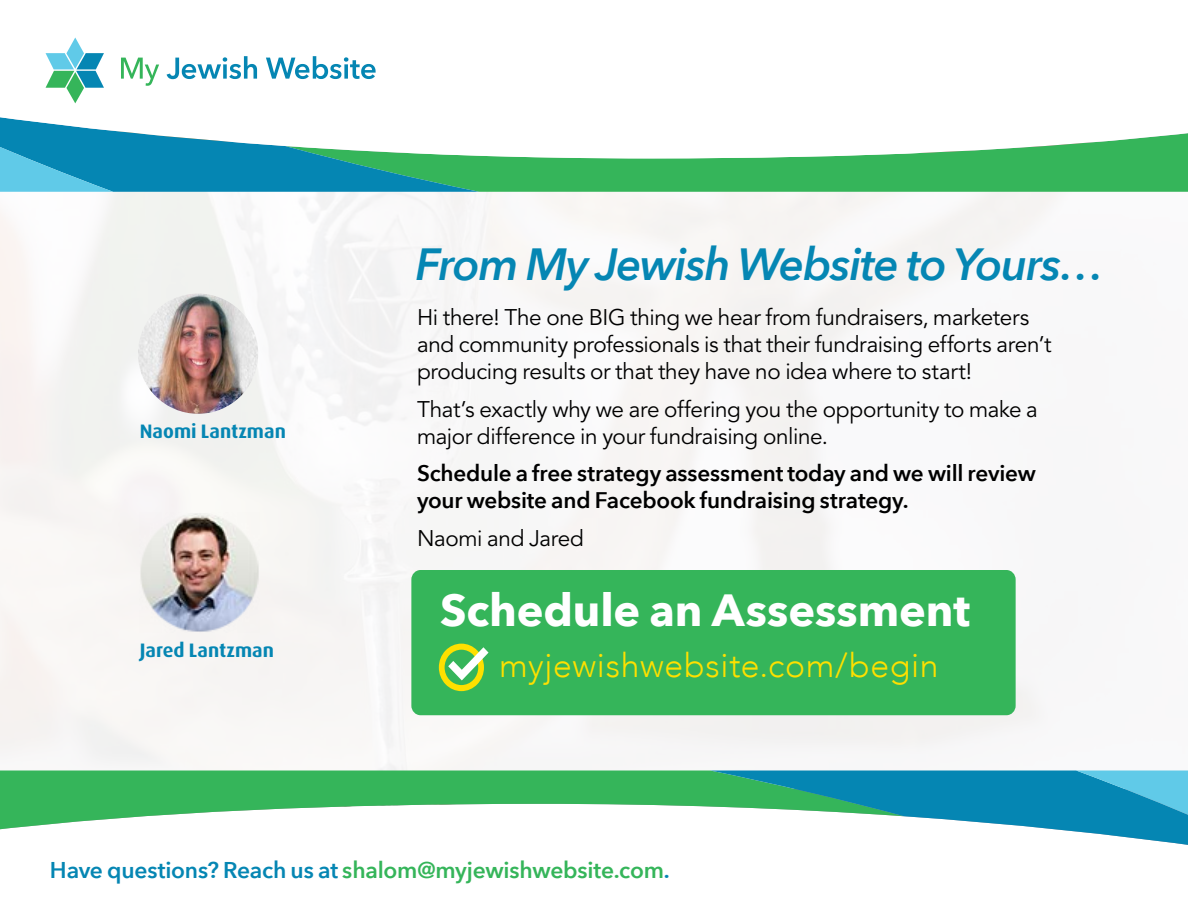
<style>
.page{position:relative;width:1188px;height:918px;background:#fff}
.page>*{position:absolute;margin:0;border:0;box-sizing:border-box;transform-origin:0 0}
.t1{font:italic 600 45px "Avenir Next";letter-spacing:-.03em;color:#0586b3}
.t2{font:700 45px "Avenir Next";letter-spacing:-.005em;color:#fff}
.t3{font:300 33.6px "Avenir";letter-spacing:.02em;color:#fee000}
.t4{font:600 22.8px "Avenir Next";letter-spacing:-.01em;color:#35b55a}
.t5{font:22.5px/27px "Avenir";letter-spacing:-.015em;color:#000}
.t6{font:600 22.5px/27px "Avenir Next";letter-spacing:-.01em;color:#000}
.t7{font:700 19.5px "Dax";color:#0586b3}
.s1{color:#0586b3}
</style>
<div class="page">
<div style="left:0;top:153px;width:1188px;height:636px;background:#f8f7f7"></div>
<div style="left:479px;top:158px;width:709px;height:34px;background:#35b55a"></div>
<svg style="left:0;top:158px;width:479px;height:34px;background:#1b98ad"></svg>
<svg style="left:0;top:37px;width:1188px;height:121px"></svg>
<svg style="left:46px;top:38px;width:58px;height:65px"></svg>
<svg style="left:121px;top:58px;width:38px;height:28px"></svg>
<svg style="left:167px;top:56px;width:90px;height:23px"></svg>
<svg style="left:266px;top:56px;width:110px;height:23px"></svg>
<svg style="left:0;top:771px;width:710px;height:59px;fill:#35b55a"></svg>
<svg style="left:710px;top:771px;width:478px;height:74px"></svg>
<img style="left:140px;top:513px;width:119px;height:119px">
<div style="left:411px;top:570px;width:605px;height:145px;background:#35b55a;border-radius:9px"></div>
<svg style="left:439px;top:644px;width:50px;height:47px"></svg>
<img style="left:138px;top:294px;width:120px;height:120px;border-radius:59px">
<p class="t7" style="left:140px;top:421px;width:148px">Naomi Lantzman</p>
<p class="t7" style="left:140px;top:639px;width:136px">Jared Lantzman</p>
<h1 class="t1" style="left:416px;top:225px;width:691px">From My Jewish Website to Yours…</h1>
<p class="t5" style="left:417px;top:305px;width:636px">Hi there! The one BIG thing we hear from fundraisers, marketers and community professionals is that their fundraising efforts aren’t producing results or that they have no idea where to start!</p>
<p class="t5" style="left:417px;top:396px;width:622px">That’s exactly why we are offering you the opportunity to make a major difference in your fundraising online.</p>
<p class="t6" style="left:417px;top:459px;width:620px">Schedule a free strategy assessment today and we will review your website and Facebook fundraising strategy.</p>
<p class="t5" style="left:417px;top:525px;width:168px">Naomi and Jared</p>
<h1 class="t2" style="left:440px;top:571px;width:532px">Schedule an Assessment</h1>
<h2 class="t3" style="left:499px;top:646px;width:441px">myjewishwebsite.com/begin</h2>
<p class="t4" style="left:50px;top:851px;width:621px"><span class="s1">Have questions? Reach us at</span> shalom@myjewishwebsite.com<span class="s1">.</span></p>
</div>
